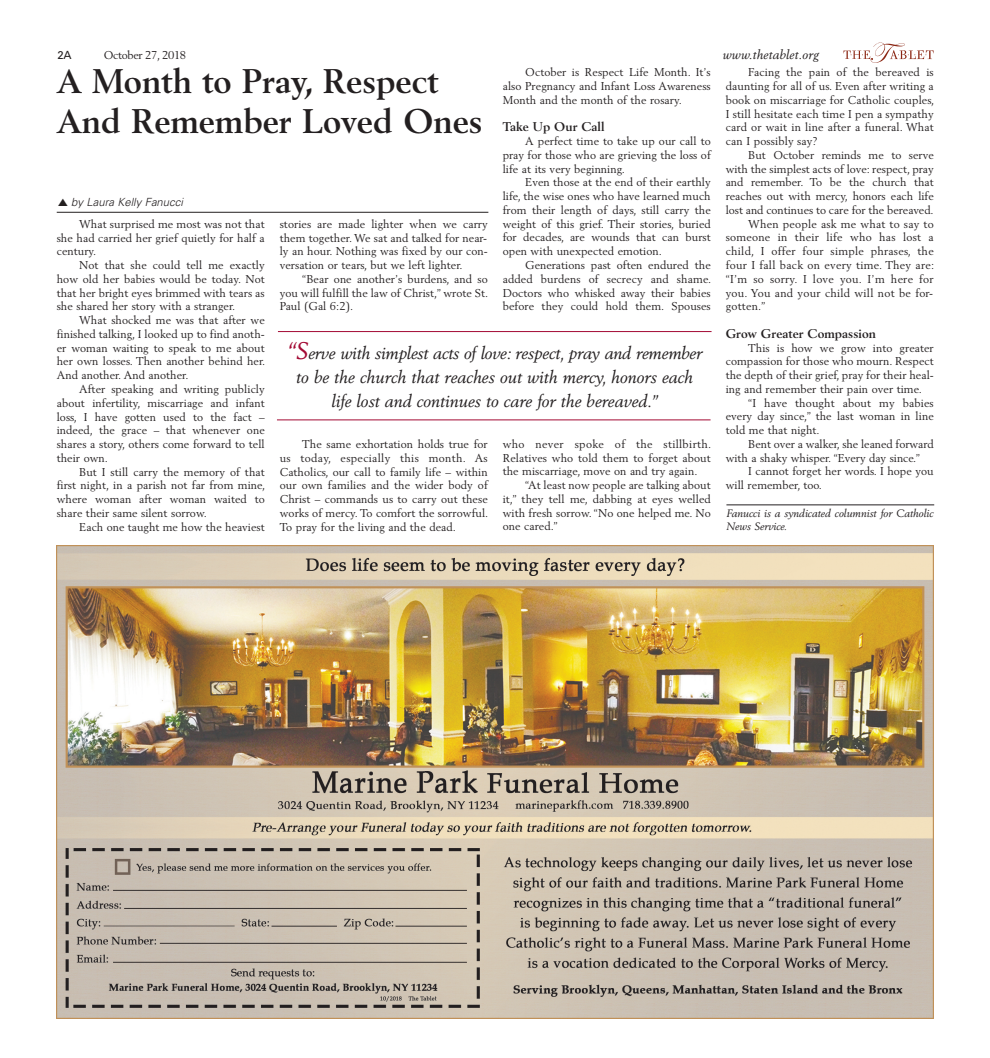
<style>
.page{position:relative;width:990px;height:1058px;background:#fff}
.page>*{position:absolute;margin:0;border:0;box-sizing:border-box;transform-origin:0 0}
.t1{font:700 33.75px/40px "Berling";color:#231f20}
.t2{font:italic 16.88px/23.8px "Berling";color:#231f20;text-align:center}
.t3{font:700 12.5px "Berling";letter-spacing:.005em;color:#231f20}
.t4{font:italic 12.5px "Berling";letter-spacing:.015em;color:#231f20}
.t5{font:11.25px/13.8px "Berling";letter-spacing:.005em;color:#231f20;text-align:justify}
.t6{font:italic 300 11.25px "Univers";color:#231f20}
.t7{font:11.25px "Berling";letter-spacing:-.03em;color:#231f20}
.t8{font:11.25px "Univers";color:#231f20}
.t9{font:italic 10.62px/13.1px "Berling";color:#231f20}
.s1{font-size:23.75px;color:#a30a34}
</style>
<div class="page">
<img style="left:56px;top:546px;width:878px;height:472px">
<svg style="left:844px;top:43px;width:90px;height:20px"></svg>
<hr style="left:57px;top:212px;width:431px;height:1px;background:#231f20">
<hr style="left:278px;top:331px;width:434px;height:1px;background:#a30a34">
<hr style="left:277px;top:419px;width:434px;height:1px;background:#a30a34">
<hr style="left:726px;top:504px;width:208px;height:1px;background:#231f20">
<p class="t8" style="left:58px;top:51px;width:16px">2A</p>
<p class="t7" style="left:104px;top:50px;width:84px">October 27, 2018</p>
<p class="t4" style="left:723px;top:49px;width:97px">www.thetablet.org</p>
<h1 class="t1" style="left:57px;top:64px;width:427px">A Month to Pray, Respect<br>And Remember Loved Ones</h1>
<p class="t5" style="left:503px;top:66px;width:210px;text-indent:22px">October is Respect Life Month. It’s also Pregnancy and Infant Loss Awareness Month and the month of the rosary.</p>
<p class="t3" style="left:503px;top:122px;width:103px">Take Up Our Call</p>
<p class="t5" style="left:503px;top:135px;width:210px;text-indent:22px">A perfect time to take up our call to pray for those who are grieving the loss of life at its very beginning.</p>
<p class="t5" style="left:503px;top:176px;width:210px;text-indent:22px">Even those at the end of their earthly life, the wise ones who have learned much from their length of days, still carry the weight of this grief. Their stories, buried for decades, are wounds that can burst open with unexpected emotion.</p>
<p class="t5" style="left:503px;top:259px;width:210px;text-indent:22px">Generations past often endured the added burdens of secrecy and shame.<br>Doctors who whisked away their babies before they could hold them. Spouses</p>
<p class="t6" style="left:71px;top:198px;width:113px">by Laura Kelly Fanucci</p>
<p class="t5" style="left:280px;top:218px;width:210px">stories are made lighter when we carry them together. We sat and talked for near&shy;ly an hour. Nothing was fixed by our con&shy;versation or tears, but we left lighter.</p>
<p class="t5" style="left:280px;top:273px;width:210px;text-indent:22px">“Bear one another’s burdens, and so you will fulfill the law of Christ,” wrote St.<br>Paul (Gal 6:2).</p>
<p class="t5" style="left:57px;top:218px;width:210px;text-indent:22px">What surprised me most was not that she had carried her grief quietly for half a century.</p>
<p class="t5" style="left:57px;top:259px;width:210px;text-indent:22px">Not that she could tell me exactly how old her babies would be today. Not that her bright eyes brimmed with tears as she shared her story with a stranger.</p>
<p class="t5" style="left:57px;top:314px;width:210px;text-indent:22px">What shocked me was that after we finished talking, I looked up to find anoth&shy;er woman waiting to speak to me about her own losses. Then another behind her.<br>And another. And another.</p>
<p class="t5" style="left:57px;top:383px;width:210px;text-indent:22px">After speaking and writing publicly about infertility, miscarriage and infant loss, I have gotten used to the fact – indeed, the grace – that whenever one shares a story, others come forward to tell their own.</p>
<p class="t5" style="left:57px;top:465px;width:210px;text-indent:22px">But I still carry the memory of that first night, in a parish not far from mine, where woman after woman waited to share their same silent sorrow.</p>
<p class="t5" style="left:79px;top:520px;width:187px">Each one taught me how the heaviest</p>
<h2 class="t2" style="left:287px;top:342px;width:417px"><span class="s1">“S</span>erve with simplest acts of love: respect, pray and remember to be the church that reaches out with mercy, honors each life lost and continues to care for the bereaved.”</h2>
<p class="t5" style="left:503px;top:438px;width:210px">who never spoke of the stillbirth.<br>Relatives who told them to forget about the miscarriage, move on and try again.</p>
<p class="t5" style="left:503px;top:479px;width:210px;text-indent:22px">“At least now people are talking about it,” they tell me, dabbing at eyes welled with fresh sorrow. “No one helped me. No one cared.”</p>
<p class="t5" style="left:280px;top:438px;width:210px;text-indent:22px">The same exhortation holds true for us today, especially this month. As Catholics, our call to family life – within our own families and the wider body of Christ – commands us to carry out these works of mercy. To comfort the sorrowful.<br>To pray for the living and the dead.</p>
<p class="t5" style="left:726px;top:66px;width:210px;text-indent:23px">Facing the pain of the bereaved is daunting for all of us. Even after writing a book on miscarriage for Catholic couples, I still hesitate each time I pen a sympathy card or wait in line after a funeral. What can I possibly say?</p>
<p class="t5" style="left:748px;top:149px;width:187px">But October reminds me to serve</p>
<p class="t5" style="left:726px;top:163px;width:210px">with the simplest acts of love: respect, pray</p>
<p class="t5" style="left:726px;top:176px;width:210px">and remember. To be the church that</p>
<p class="t5" style="left:726px;top:190px;width:210px">reaches out with mercy, honors each life</p>
<p class="t5" style="left:726px;top:204px;width:210px">lost and continues to care for the bereaved.</p>
<p class="t5" style="left:748px;top:218px;width:187px">When people ask me what to say to</p>
<p class="t5" style="left:726px;top:231px;width:210px">someone in their life who has lost a</p>
<p class="t5" style="left:726px;top:245px;width:210px">child, I offer four simple phrases, the</p>
<p class="t5" style="left:726px;top:259px;width:210px">four I fall back on every time. They are:</p>
<p class="t5" style="left:726px;top:273px;width:210px">“I’m so sorry. I love you. I’m here for</p>
<p class="t5" style="left:726px;top:286px;width:209px">you. You and your child will not be for-</p>
<p class="t5" style="left:726px;top:300px;width:41px">gotten.”</p>
<p class="t3" style="left:726px;top:328px;width:152px">Grow Greater Compassion</p>
<p class="t5" style="left:726px;top:341px;width:210px;text-indent:23px">This is how we grow into greater compassion for those who mourn. Respect the depth of their grief, pray for their heal&shy;ing and remember their pain over time.</p>
<p class="t5" style="left:726px;top:396px;width:210px;text-indent:22px">“I have thought about my babies every day since,” the last woman in line told me that night.</p>
<p class="t5" style="left:726px;top:438px;width:210px;text-indent:22px">Bent over a walker, she leaned forward with a shaky whisper. “Every day since.”</p>
<p class="t5" style="left:726px;top:465px;width:210px;text-indent:23px">I cannot forget her words. I hope you will remember, too.</p>
<p class="t9" style="left:726px;top:507px;width:209px">Fanucci is a syndicated columnist for Catholic<br>News Service.</p>
</div>
